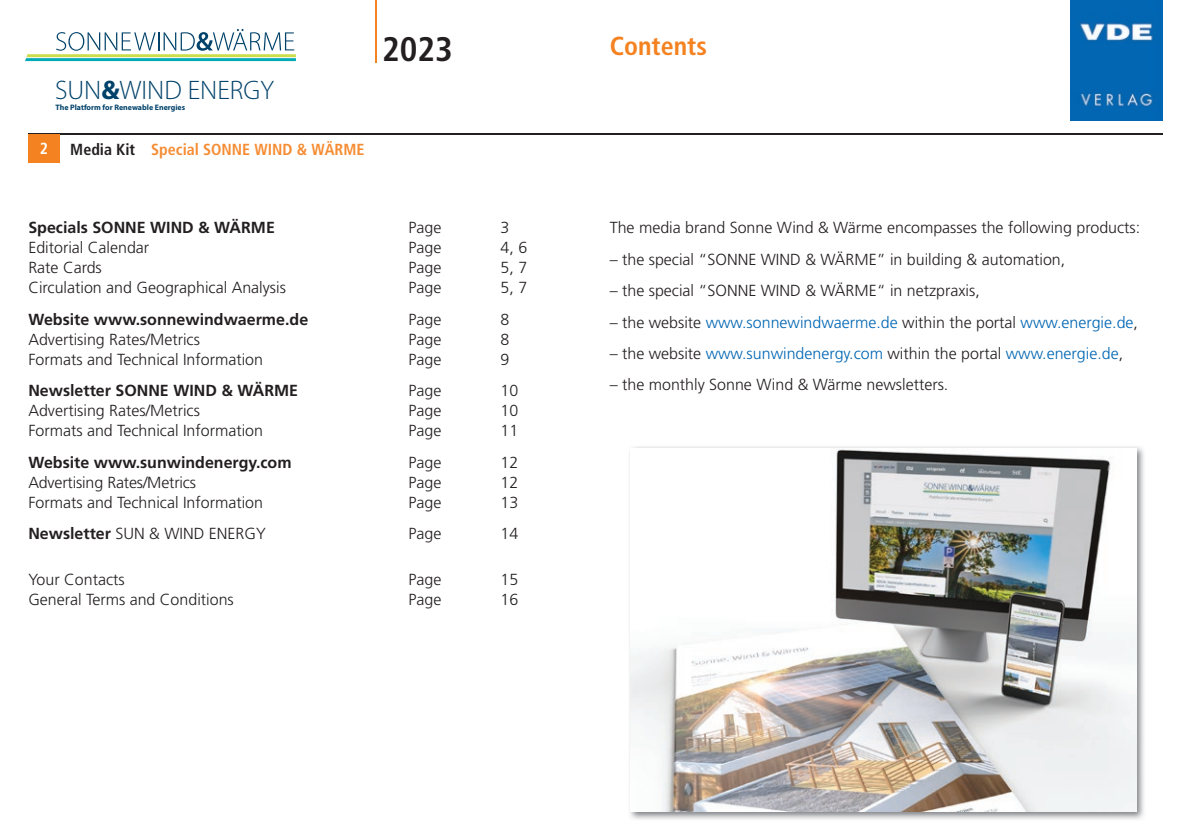
<style>
.page{position:relative;width:1191px;height:840px;background:#fff}
.page>*{position:absolute;margin:0;border:0;box-sizing:border-box;transform-origin:0 0}
.t1{font:700 condensed 34px "Frutiger LT Std";color:#231f20}
.t2{font:300 26.8px "Myriad Pro";color:#00426a}
.t3{font:700 condensed 26px "Frutiger LT Std";color:#f58220}
.t4{font:300 16px "Frutiger LT Std";color:#231f20}
.t5{font:300 16px "Frutiger LT Std";color:#0166b3}
.t6{font:700 16px "Frutiger LT Std";color:#231f20}
.t7{font:700 condensed 16px "Frutiger LT Std";color:#f68c32}
.t8{font:700 condensed 16px "Frutiger LT Std";color:#fff}
.t9{font:700 8px "Myriad Pro";color:#00426a}
.s1{font-weight:700}
.s2{color:#231f20}
</style>
<div class="page">
<hr style="left:28px;top:133px;width:1134px;height:1px;background:#231f20">
<div style="left:28px;top:134px;width:32px;height:28px;background:#f58220"></div>
<hr style="left:375px;top:0;width:1px;height:62px;background:#f58220">
<img style="left:1070px;top:0;width:92px;height:120px">
<svg style="left:25px;top:29px;width:271px;height:32px"></svg>
<img style="left:629px;top:446px;width:515px;height:374px">
<img style="left:631px;top:448px;width:505px;height:363px">
<p class="t8" style="left:40px;top:139px;width:10px">2</p>
<h2 class="t2" style="left:55px;top:75px;width:220px">SUN<span class="s1">&amp;</span>WIND ENERGY</h2>
<p class="t9" style="left:56px;top:102px;width:131px">The Platform for Renewable Energies</p>
<p class="t7" style="left:70px;top:140px;width:296px"><span class="s2">Media Kit</span> Special SONNE WIND &amp; WÄRME</p>
<h1 class="t1" style="left:382px;top:29px;width:72px">2023</h1>
<p class="t6" style="left:28px;top:218px;width:248px">Specials SONNE WIND &amp; WÄRME</p>
<p class="t4" style="left:408px;top:219px;width:34px">Page</p>
<p class="t4" style="left:500px;top:219px;width:10px">3</p>
<p class="t4" style="left:28px;top:239px;width:122px">Editorial Calendar</p>
<p class="t4" style="left:408px;top:239px;width:34px">Page</p>
<p class="t4" style="left:500px;top:239px;width:28px">4, 6</p>
<p class="t4" style="left:28px;top:259px;width:75px">Rate Cards</p>
<p class="t4" style="left:408px;top:259px;width:34px">Page</p>
<p class="t4" style="left:500px;top:259px;width:28px">5, 7</p>
<p class="t4" style="left:28px;top:279px;width:259px">Circulation and Geographical Analysis</p>
<p class="t4" style="left:408px;top:279px;width:34px">Page</p>
<p class="t4" style="left:500px;top:279px;width:28px">5, 7</p>
<p class="t6" style="left:28px;top:309px;width:281px">Website www.sonnewindwaerme.de</p>
<p class="t4" style="left:408px;top:310px;width:34px">Page</p>
<p class="t4" style="left:500px;top:310px;width:10px">8</p>
<p class="t4" style="left:28px;top:330px;width:173px">Advertising Rates/Metrics</p>
<p class="t4" style="left:408px;top:330px;width:34px">Page</p>
<p class="t4" style="left:500px;top:330px;width:10px">8</p>
<p class="t4" style="left:28px;top:350px;width:236px">Formats and Technical Information</p>
<p class="t4" style="left:408px;top:350px;width:34px">Page</p>
<p class="t4" style="left:500px;top:350px;width:10px">9</p>
<p class="t6" style="left:28px;top:381px;width:271px">Newsletter SONNE WIND &amp; WÄRME</p>
<p class="t4" style="left:408px;top:381px;width:34px">Page</p>
<p class="t4" style="left:500px;top:381px;width:19px">10</p>
<p class="t4" style="left:28px;top:401px;width:173px">Advertising Rates/Metrics</p>
<p class="t4" style="left:408px;top:401px;width:34px">Page</p>
<p class="t4" style="left:500px;top:401px;width:19px">10</p>
<p class="t4" style="left:28px;top:421px;width:236px">Formats and Technical Information</p>
<p class="t4" style="left:408px;top:421px;width:34px">Page</p>
<p class="t4" style="left:500px;top:421px;width:19px">11</p>
<p class="t6" style="left:28px;top:452px;width:265px">Website www.sunwindenergy.com</p>
<p class="t4" style="left:408px;top:453px;width:34px">Page</p>
<p class="t4" style="left:500px;top:453px;width:19px">12</p>
<p class="t4" style="left:28px;top:473px;width:169px">Advertising Rates/Metrics</p>
<p class="t4" style="left:408px;top:473px;width:34px">Page</p>
<p class="t4" style="left:500px;top:473px;width:19px">12</p>
<p class="t4" style="left:28px;top:493px;width:236px">Formats and Technical Information</p>
<p class="t4" style="left:408px;top:493px;width:34px">Page</p>
<p class="t4" style="left:500px;top:493px;width:19px">13</p>
<p class="t4" style="left:28px;top:524px;width:239px"><span class="s1">Newsletter</span> SUN &amp; WIND ENERGY</p>
<p class="t4" style="left:408px;top:524px;width:34px">Page</p>
<p class="t4" style="left:500px;top:524px;width:19px">14</p>
<p class="t4" style="left:28px;top:570px;width:98px">Your Contacts</p>
<p class="t4" style="left:408px;top:570px;width:34px">Page</p>
<p class="t4" style="left:500px;top:570px;width:19px">15</p>
<p class="t4" style="left:28px;top:590px;width:207px">General Terms and Conditions</p>
<p class="t4" style="left:408px;top:590px;width:34px">Page</p>
<p class="t4" style="left:500px;top:590px;width:19px">16</p>
<h3 class="t3" style="left:609px;top:30px;width:99px">Contents</h3>
<p class="t4" style="left:609px;top:219px;width:532px">The media brand Sonne Wind &amp; Wärme encompasses the following products:</p>
<p class="t4" style="left:609px;top:250px;width:457px">– the special “SONNE WIND &amp; WÄRME” in building &amp; automation,</p>
<p class="t4" style="left:609px;top:281px;width:372px">– the special “SONNE WIND &amp; WÄRME“ in netzpraxis,</p>
<p class="t5" style="left:609px;top:313px;width:530px"><span class="s2">– the website</span> www.sonnewindwaerme.de <span class="s2">within the portal</span> www.energie.de<span class="s2">,</span></p>
<p class="t5" style="left:609px;top:344px;width:515px"><span class="s2">– the website</span> www.sunwindenergy.com <span class="s2">within the portal</span> www.energie.de<span class="s2">,</span></p>
<p class="t4" style="left:609px;top:375px;width:340px">– the monthly Sonne Wind &amp; Wärme newsletters.</p>
</div>
